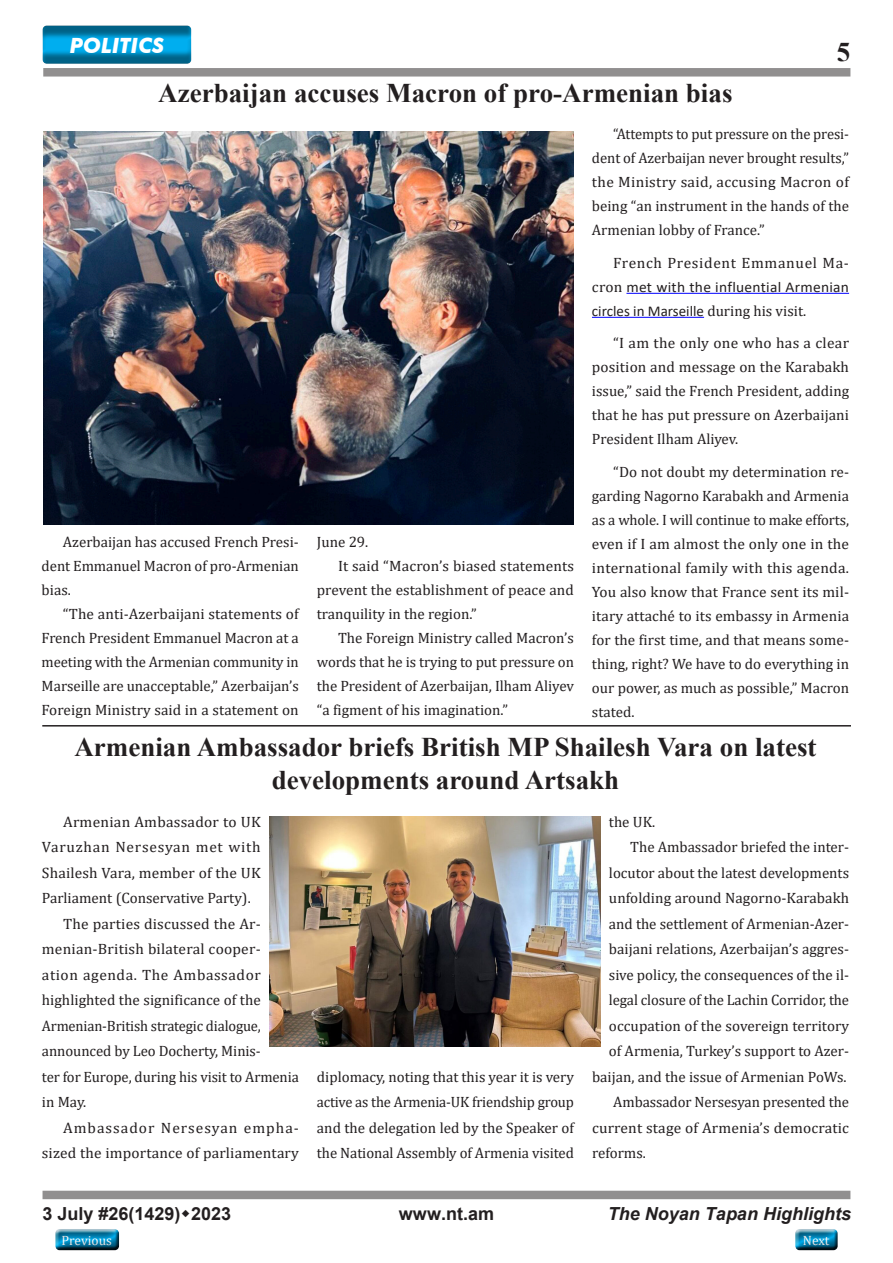
<style>
.page{position:relative;width:893px;height:1263px;background:#fff}
.page>*{position:absolute;margin:0;border:0;box-sizing:border-box;transform-origin:0 0}
.t1{font:700 27px/32.4px "Times New Roman";color:#231f20;text-align:center}
.t2{font:italic 700 21px "Futura BT";color:#fff}
.t3{font:700 18px "Arial";color:#231f20}
.t4{font:italic 700 18px "Arial";color:#231f20}
.t5{font:15px/24px "Cambria";color:#231f20;text-align:justify}
.t6{font:15px/24px "Calibri";letter-spacing:.015em;color:#231f20;text-align:justify}
.t7{font:13.5px "Cambria";color:#fff}
.s1{font-family:"Cambria"}
</style>
<div class="page">
<div style="left:792px;top:1228px;width:50px;height:27px;background:#231f20;opacity:.75"></div>
<div style="left:52px;top:1228px;width:72px;height:27px;background:#231f20;opacity:.75"></div>
<div style="left:43px;top:68px;width:807px;height:9px;background:#918f8f"></div>
<div style="left:43px;top:1191px;width:807px;height:8px;background:#918f8f"></div>
<div style="left:41px;top:24px;width:152px;height:41px;background:#231f20;opacity:.5"></div>
<hr style="left:626px;top:293px;width:223px;height:1px;background:#00f">
<hr style="left:592px;top:317px;width:112px;height:1px;background:#00f">
<hr style="left:42px;top:725px;width:809px;height:1px;background:#231f20">
<img style="left:43px;top:132px;width:531px;height:393px">
<img style="left:269px;top:816px;width:331px;height:230px">
<h2 class="t2" style="left:70px;top:32px;width:96px">POLITICS</h2>
<h1 class="t1" style="left:837px;top:35px;width:15px">5</h1>
<h1 class="t1" style="left:158px;top:76px;width:576px">Azerbaijan accuses Macron of pro-Armenian bias</h1>
<p class="t5" style="left:592px;top:122px;width:259px;text-indent:21px">“Attempts to put pressure on the presi&shy;dent of Azerbaijan never brought results,” the Ministry said, accusing Macron of being “an instrument in the hands of the Armenian lobby of France.”</p>
<p class="t6" style="left:592px;top:250px;width:259px;text-indent:21px"><span class="s1">French President Emmanuel Ma&shy;cron</span> met with the influential Armenian circles in Marseille <span class="s1">during his visit.</span></p>
<p class="t5" style="left:592px;top:331px;width:259px;text-indent:21px">“I am the only one who has a clear position and message on the Karabakh issue,” said the French President, adding that he has put pressure on Azerbaijani President Ilham Aliyev.</p>
<p class="t5" style="left:592px;top:459px;width:259px;text-indent:21px">“Do not doubt my determination re&shy;garding Nagorno Karabakh and Armenia as a whole. I will continue to make efforts, even if I am almost the only one in the international family with this agenda.<br>You also know that France sent its mil&shy;itary attaché to its embassy in Armenia for the first time, and that means some&shy;thing, right? We have to do everything in our power, as much as possible,” Macron stated.</p>
<h1 class="t1" style="left:74px;top:730px;width:744px">Armenian Ambassador briefs British MP Shailesh Vara on latest developments around Artsakh</h1>
<p class="t5" style="left:42px;top:809px;width:220px;line-height:25.5px;text-indent:21px">Armenian Ambassador to UK Varuzhan Nersesyan met with Shailesh Vara, member of the UK Parliament (Conservative Party).</p>
<p class="t5" style="left:42px;top:911px;width:259px;line-height:25.5px;text-align:left;text-indent:21px">The parties discussed the Ar&shy;menian-British bilateral cooper&shy;ation agenda. The Ambassador highlighted the significance of the<br>Armenian-British strategic dialogue, announced by Leo Docherty, Minis-<br>ter for Europe, during his visit to Armenia in May.</p>
<p class="t5" style="left:42px;top:1115px;width:259px;line-height:25.5px;text-align:right">Ambassador Nersesyan empha&shy;sized the importance of parliamentary</p>
<p class="t5" style="left:42px;top:530px;width:259px;text-indent:21px">Azerbaijan has accused French Presi&shy;dent Emmanuel Macron of pro-Armenian bias.</p>
<p class="t5" style="left:42px;top:602px;width:259px;text-indent:21px">“The anti-Azerbaijani statements of French President Emmanuel Macron at a meeting with the Armenian community in Marseille are unacceptable,” Azerbaijan’s Foreign Ministry said in a statement on</p>
<p class="t5" style="left:317px;top:530px;width:53px">June 29.</p>
<p class="t5" style="left:317px;top:554px;width:259px;text-indent:21px">It said “Macron’s biased statements prevent the establishment of peace and tranquility in the region.”</p>
<p class="t5" style="left:317px;top:626px;width:259px;text-indent:21px">The Foreign Ministry called Macron’s words that he is trying to put pressure on the President of Azerbaijan, Ilham Aliyev “a figment of his imagination.”</p>
<p class="t5" style="left:609px;top:809px;width:48px">the UK.</p>
<p class="t5" style="left:592px;top:834px;width:259px;line-height:25.5px;text-align:right">The Ambassador briefed the inter&shy;locutor about the latest developments unfolding around Nagorno-Karabakh and the settlement of Armenian-Azer&shy;baijani relations, Azerbaijan’s aggres&shy;sive policy, the consequences of the il&shy;legal closure of the Lachin Corridor, the occupation of the sovereign territory<br>of Armenia, Turkey’s support to Azer&shy;baijan, and the issue of Armenian PoWs.</p>
<p class="t5" style="left:592px;top:1089px;width:259px;line-height:25.5px;text-indent:21px">Ambassador Nersesyan presented the current stage of Armenia’s democratic reforms.</p>
<p class="t5" style="left:317px;top:1064px;width:259px;line-height:25.5px">diplomacy, noting that this year it is very active as the Armenia-UK friendship group and the delegation led by the Speaker of the National Assembly of Armenia visited</p>
<p class="t3" style="left:43px;top:1201px;width:190px">3 July #26(1429) 2023</p>
<p class="t3" style="left:399px;top:1201px;width:97px">www.nt.am</p>
<p class="t4" style="left:608px;top:1202px;width:245px">The Noyan Tapan Highlights</p>
<p class="t7" style="left:62px;top:1232px;width:52px">Previous</p>
<p class="t7" style="left:803px;top:1232px;width:28px">Next</p>
</div>
